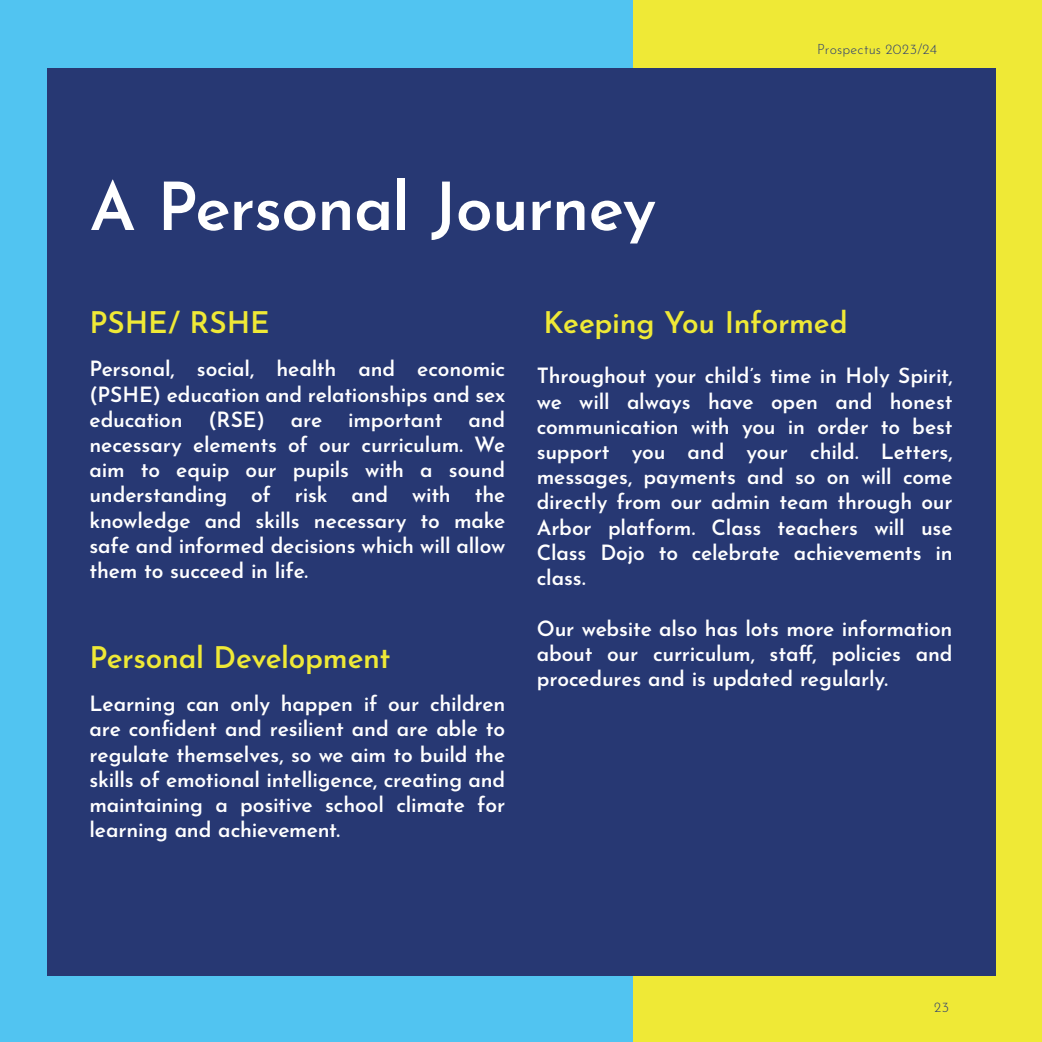
<style>
.page{position:relative;width:1042px;height:1042px;background:#51c4f1}
.page>*{position:absolute;margin:0;border:0;box-sizing:border-box;transform-origin:0 0}
.t1{font:600 66.5px "Josefin Sans";letter-spacing:-.02em;color:#fff}
.t2{font:600 29.75px "Josefin Sans";letter-spacing:-.01em;color:#efe936}
.t3{font:600 21px/25.2px "Josefin Sans";letter-spacing:-.01em;color:#fff;text-align:justify}
.t4{font:300 14px "Josefin Sans";letter-spacing:.015em;color:#273873}
</style>
<div class="page">
<div style="left:634px;top:0;width:408px;height:1042px;background:#efe936"></div>
<div style="left:47px;top:68px;width:948px;height:907px;background:#273873"></div>
<h1 class="t1" style="left:89px;top:150px;width:568px">A Personal Journey</h1>
<p class="t4" style="left:817px;top:39px;width:121px">Prospectus 2023/24</p>
<h2 class="t2" style="left:89px;top:297px;width:182px">PSHE/ RSHE</h2>
<p class="t3" style="left:89px;top:354px;width:417px">Personal, social, health and economic (PSHE) education and relationships and sex education (RSE) are important and necessary elements of our curriculum. We aim to equip our pupils with a sound understanding of risk and with the knowledge and skills necessary to make safe and informed decisions which will allow them to succeed in life.</p>
<h2 class="t2" style="left:89px;top:632px;width:302px">Personal Development</h2>
<p class="t3" style="left:89px;top:688px;width:417px">Learning can only happen if our children are confident and resilient and are able to regulate themselves, so we aim to build the skills of emotional intelligence, creating and maintaining a positive school climate for learning and achievement.</p>
<h2 class="t2" style="left:543px;top:297px;width:306px">Keeping You Informed</h2>
<p class="t3" style="left:537px;top:361px;width:417px">Throughout your child’s time in Holy Spirit, we will always have open and honest communication with you in order to best support you and your child. Letters, messages, payments and so on will come directly from our admin team through our Arbor platform. Class teachers will use Class Dojo to celebrate achievements in class.</p>
<p class="t3" style="left:537px;top:613px;width:417px">Our website also has lots more information about our curriculum, staff, policies and procedures and is updated regularly.</p>
<p class="t4" style="left:934px;top:996px;width:16px">23</p>
</div>
